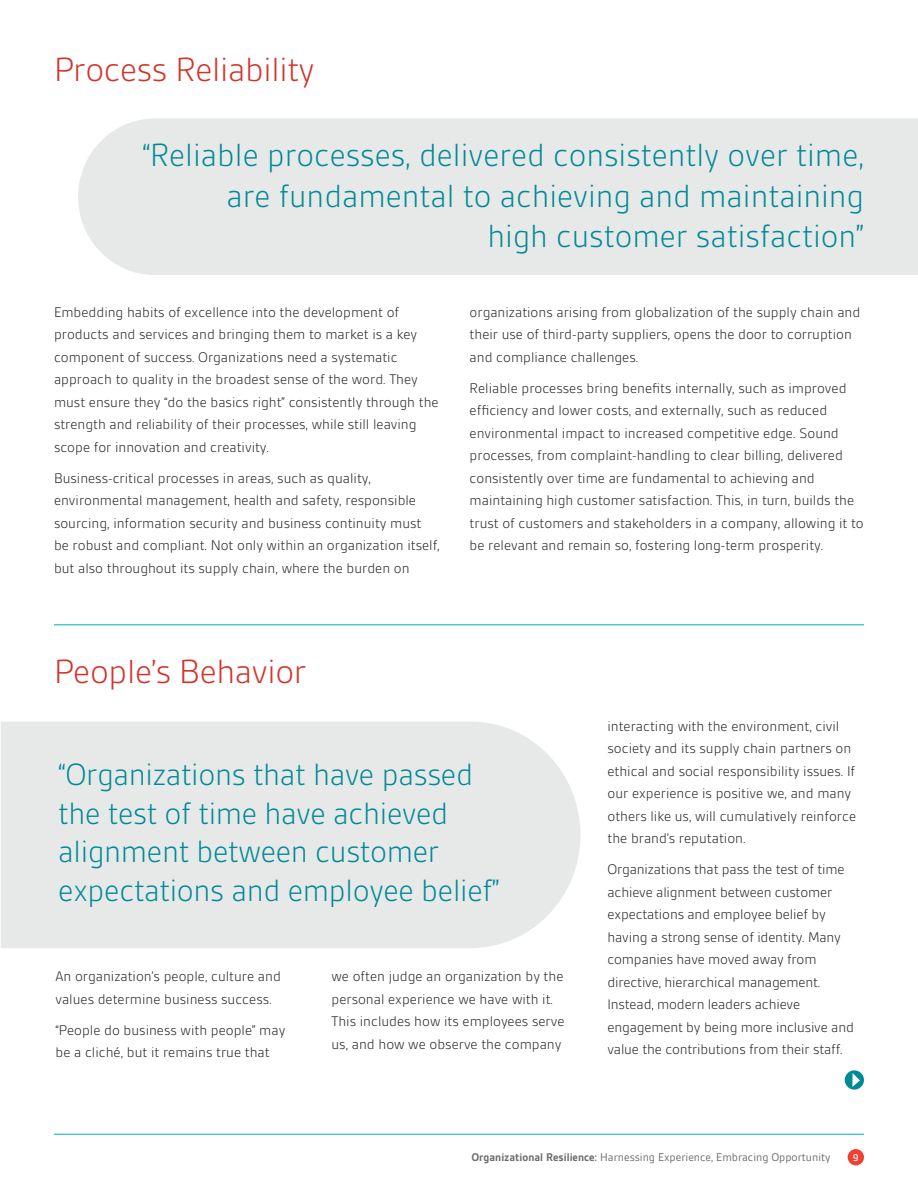
<style>
.page{position:relative;width:918px;height:1188px;background:#fff}
.page>*{position:absolute;margin:0;border:0;box-sizing:border-box;transform-origin:0 0}
.Main_header{font:300 36px "BSI Gesta";letter-spacing:-.01em;color:#d2322a}
.Pull_quote_right{font:300 34.5px/40.5px "BSI Gesta";color:#008996;text-align:right}
.Pull_quote_left{font:300 33.15px/38.8px "BSI Gesta";letter-spacing:-.01em;color:#008996}
.BSI_body_copy{font:300 15px/22.5px "BSI Gesta";color:#231f20}
.t1{font:12px "BSI Gesta";color:#6c6d70}
.t2{font:500 10.5px "BSI Gesta";color:#fff}
.s1{font-weight:700}
</style>
<div class="page">
<div style="left:848px;top:1149px;width:16px;height:16px;background:#ee4134;border-radius:50%"></div>
<hr style="left:54px;top:1134px;width:810px;height:1px;background:#00acbc">
<div style="left:78px;top:118px;width:840px;height:157px;background:#e7e9e8"></div>
<hr style="left:54px;top:625px;width:810px;height:1px;background:#00acbc">
<div style="left:1px;top:722px;width:580px;height:226px;background:#e7e9e8"></div>
<div style="left:845px;top:1070px;width:19px;height:20px;background:#008996;border-radius:50%"></div>
<svg style="left:852px;top:1073px;width:8px;height:14px"></svg>
<p class="Main_header" style="left:54px;top:51px;width:262px">Process Reliability</p>
<p class="Pull_quote_right" style="left:142px;top:135px;width:723px">“Reliable processes, delivered consistently over time, are fundamental to achieving and maintaining<br>high customer satisfaction”</p>
<p class="BSI_body_copy" style="left:54px;top:301px;width:386px">Embedding habits of excellence into the development of products and services and bringing them to market is a key component of success. Organizations need a systematic approach to quality in the broadest sense of the word. They must ensure they “do the basics right” consistently through the strength and reliability of their processes, while still leaving scope for innovation and creativity.</p>
<p class="BSI_body_copy" style="left:54px;top:467px;width:387px">Business-critical processes in areas, such as quality, environmental management, health and safety, responsible sourcing, information security and business continuity must be robust and compliant. Not only within an organization itself, but also throughout its supply chain, where the burden on</p>
<p class="BSI_body_copy" style="left:470px;top:301px;width:392px">organizations arising from globalization of the supply chain and their use of third-party suppliers, opens the door to corruption and compliance challenges.</p>
<p class="BSI_body_copy" style="left:470px;top:377px;width:396px">Reliable processes bring benefits internally, such as improved efficiency and lower costs, and externally, such as reduced environmental impact to increased competitive edge. Sound processes, from complaint-handling to clear billing, delivered consistently over time are fundamental to achieving and maintaining high customer satisfaction. This, in turn, builds the trust of customers and stakeholders in a company, allowing it to be relevant and remain so, fostering long-term prosperity.</p>
<p class="Main_header" style="left:54px;top:653px;width:254px">People’s Behavior</p>
<p class="Pull_quote_left" style="left:58px;top:755px;width:443px">“Organizations that have passed the test of time have achieved alignment between customer expectations and employee belief”</p>
<p class="BSI_body_copy" style="left:56px;top:965px;width:227px">An organization’s people, culture and values determine business success.</p>
<p class="BSI_body_copy" style="left:56px;top:1019px;width:231px">“People do business with people” may be a cliché, but it remains true that</p>
<p class="BSI_body_copy" style="left:332px;top:965px;width:234px">we often judge an organization by the personal experience we have with it.<br>This includes how its employees serve us, and how we observe the company</p>
<p class="BSI_body_copy" style="left:608px;top:715px;width:250px">interacting with the environment, civil society and its supply chain partners on ethical and social responsibility issues. If our experience is positive we, and many others like us, will cumulatively reinforce the brand’s reputation.</p>
<p class="BSI_body_copy" style="left:608px;top:858px;width:248px">Organizations that pass the test of time achieve alignment between customer expectations and employee belief by having a strong sense of identity. Many companies have moved away from directive, hierarchical management.<br>Instead, modern leaders achieve engagement by being more inclusive and value the contributions from their staff.</p>
<p class="t1" style="left:471px;top:1151px;width:361px"><span class="s1">Organizational Resilience:</span> Harnessing Experience, Embracing Opportunity</p>
<p class="t2" style="left:853px;top:1152px;width:7px">9</p>
</div>
